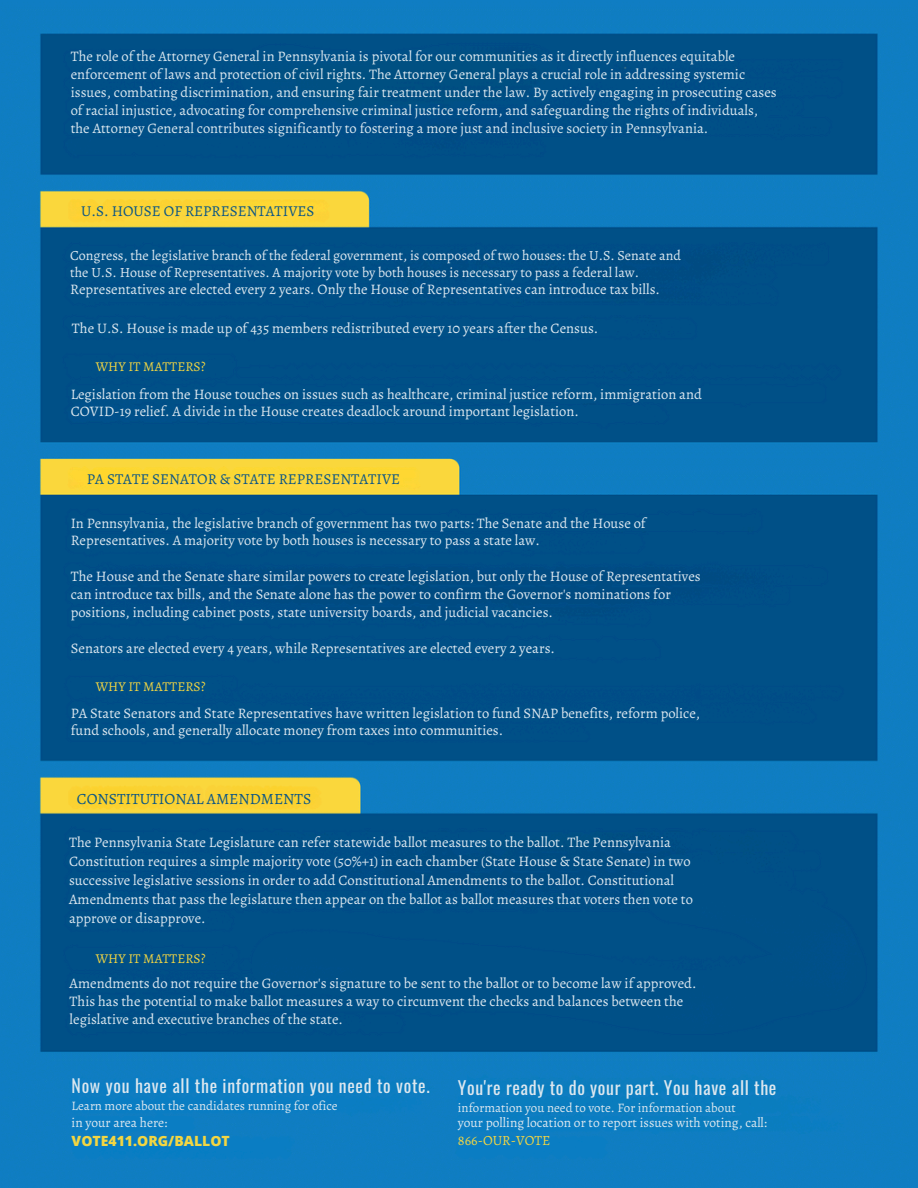
<style>
.page{position:relative;width:918px;height:1188px;background:#fff}
.page>*{position:absolute;margin:0;border:0;box-sizing:border-box;transform-origin:0 0}
.t1{font:17.85px "Oswald";letter-spacing:.04em;color:#dce7ef}
.t2{font:15.6px "Alegreya";color:#0a5586}
.t3{font:15.15px "Alegreya";color:#0a5586}
.t4{font:14.55px/18px "Alegreya";color:#dce7ef}
.t5{font:14.55px/18px "Alegreya";color:#d9e6ee}
.t6{font:14.1px "Alegreya";color:#dce7ef}
.t7{font:800 14.1px "Open Sans";color:#f3d642}
.t8{font:14.1px "Alegreya";color:#f3d642}
.t9{font:13.5px "Alegreya";color:#dce7ef}
.t10{font:13.5px "Alegreya";color:#f3d642}
.t11{font:12.9px "Alegreya";color:#dce7ef}
</style>
<div class="page">
<img style="left:0;top:0;width:918px;height:1188px">
<p class="t5" style="left:71px;top:47px;width:708px">The role of the Attorney General in Pennsylvania is pivotal for our communities as it directly influences equitable enforcement of laws and protection of civil rights. The Attorney General plays a crucial role in addressing systemic issues, combating discrimination, and ensuring fair treatment under the law. By actively engaging in prosecuting cases of racial injustice, advocating for comprehensive criminal justice reform, and safeguarding the rights of individuals, the Attorney General contributes significantly to fostering a more just and inclusive society in Pennsylvania.</p>
<h2 class="t3" style="left:81px;top:201px;width:235px">U.S. HOUSE OF REPRESENTATIVES</h2>
<h1 class="t6" style="left:70px;top:246px;width:612px">Congress, the legislative branch of the federal government, is composed of two houses: the U.S. Senate and</h1>
<p class="t6" style="left:70px;top:263px;width:570px">the U.S. House of Representatives. A majority vote by both houses is necessary to pass a federal law.</p>
<p class="t4" style="left:70px;top:280px;width:591px">Representatives are elected every 2 years. Only the House of Representatives can introduce tax bills.</p>
<p class="t4" style="left:72px;top:319px;width:528px">The U.S. House is made up of 435 members redistributed every 10 years after the Census.</p>
<h2 class="t10" style="left:96px;top:357px;width:111px">WHY IT MATTERS?</h2>
<h3 class="t4" style="left:71px;top:386px;width:633px;line-height:16.8px">Legislation from the House touches on issues such as healthcare, criminal justice reform, immigration and<br>COVID-19 relief. A divide in the House creates deadlock around important legislation.</h3>
<h2 class="t3" style="left:87px;top:469px;width:315px">PA STATE SENATOR &amp; STATE REPRESENTATIVE</h2>
<h1 class="t4" style="left:71px;top:515px;width:577px;line-height:16.8px">In Pennsylvania, the legislative branch of government has two parts: The Senate and the House of<br>Representatives. A majority vote by both houses is necessary to pass a state law.</h1>
<h2 class="t4" style="left:71px;top:567px;width:632px">The House and the Senate share similar powers to create legislation, but only the House of Representatives can introduce tax bills, and the Senate alone has the power to confirm the Governor's nominations for positions, including cabinet posts, state university boards, and judicial vacancies.</h2>
<h2 class="t4" style="left:71px;top:639px;width:486px">Senators are elected every 4 years, while Representatives are elected every 2 years.</h2>
<h2 class="t10" style="left:96px;top:678px;width:111px">WHY IT MATTERS?</h2>
<h3 class="t4" style="left:71px;top:705px;width:631px;line-height:16.8px">PA State Senators and State Representatives have written legislation to fund SNAP benefits, reform police, fund schools, and generally allocate money from taxes into communities.</h3>
<h2 class="t2" style="left:77px;top:788px;width:236px">CONSTITUTIONAL AMENDMENTS</h2>
<h1 class="t4" style="left:69px;top:832px;width:625px;line-height:19.2px">The Pennsylvania State Legislature can refer statewide ballot measures to the ballot. The Pennsylvania Constitution requires a simple majority vote (50%+1) in each chamber (State House &amp; State Senate) in two successive legislative sessions in order to add Constitutional Amendments to the ballot. Constitutional Amendments that pass the legislature then appear on the ballot as ballot measures that voters then vote to approve or disapprove.</h1>
<h2 class="t10" style="left:96px;top:949px;width:111px">WHY IT MATTERS?</h2>
<h3 class="t4" style="left:70px;top:975px;width:628px">Amendments do not require the Governor's signature to be sent to the ballot or to become law if approved.<br>This has the potential to make ballot measures a way to circumvent the checks and balances between the legislative and executive branches of the state.</h3>
<h2 class="t1" style="left:72px;top:1072px;width:360px">Now you have all the information you need to vote.</h2>
<p class="t11" style="left:72px;top:1097px;width:268px">Learn more about the candidates running for ofice</p>
<p class="t9" style="left:72px;top:1113px;width:97px">in your area here:</p>
<p class="t7" style="left:72px;top:1131px;width:160px">VOTE411.ORG/BALLOT</p>
<p class="t1" style="left:458px;top:1073px;width:320px">You're ready to do your part. You have all the</p>
<p class="t11" style="left:458px;top:1099px;width:279px">information you need to vote. For information about</p>
<p class="t9" style="left:458px;top:1114px;width:311px">your polling location or to report issues with voting, call:</p>
<p class="t8" style="left:458px;top:1131px;width:94px">866-OUR-VOTE</p>
</div>
